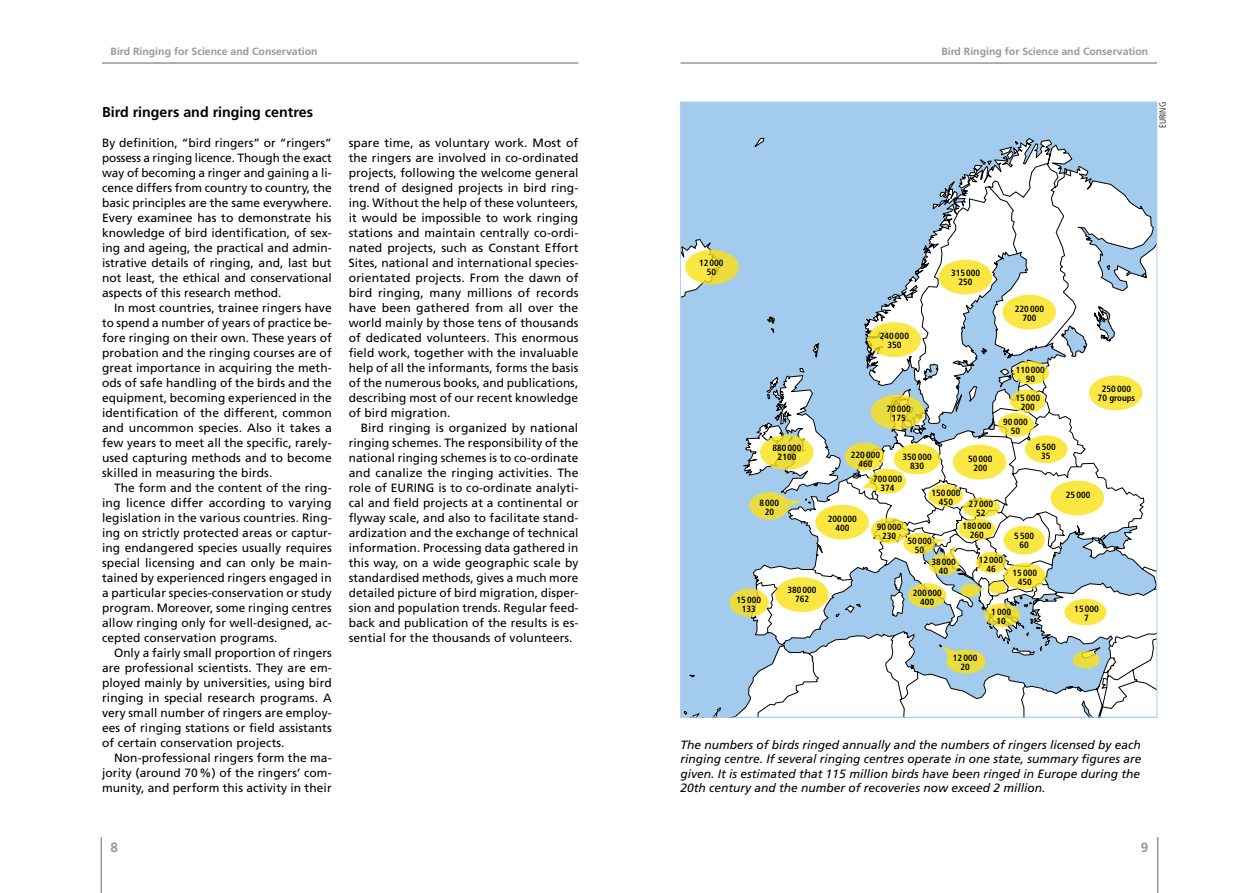
<style>
.page{position:relative;width:1259px;height:893px;background:#fff}
.page>*{position:absolute;margin:0;border:0;box-sizing:border-box;transform-origin:0 0}
.t1{font:700 14.25px "Frutiger";color:#000}
.t2{font:700 13.5px "Frutiger";color:#979898}
.t3{font:12px/15px "Frutiger";letter-spacing:.01em;color:#000;text-align:justify}
.t4{font:italic 12px/14.4px "Frutiger";color:#000;text-align:justify}
.t5{font:700 10.5px "Frutiger";color:#979898}
.t6{font:700 condensed 9px/9px "Frutiger";color:#000;text-align:center}
.t7{font:300 condensed 9px "Frutiger";color:#000}
</style>
<div class="page">
<svg style="left:680px;top:102px;width:477px;height:615px"></svg>
<svg style="left:1013px;top:361px;width:36px;height:23px"></svg>
<svg style="left:1009px;top:389px;width:36px;height:23px"></svg>
<svg style="left:997px;top:413px;width:37px;height:24px"></svg>
<div style="left:893px;top:444px;width:47px;height:30px;background:#fbe743;border-radius:50%"></div>
<div style="left:1024px;top:435px;width:43px;height:28px;background:#fbe743;border-radius:50%"></div>
<div style="left:1050px;top:480px;width:54px;height:35px;background:#fbe743;border-radius:50%"></div>
<svg style="left:1073px;top:651px;width:26px;height:18px"></svg>
<svg style="left:928px;top:484px;width:35px;height:23px"></svg>
<div style="left:1003px;top:526px;width:42px;height:29px;background:#fbe743;border-radius:50%"></div>
<svg style="left:988px;top:581px;width:18px;height:13px"></svg>
<hr style="left:101px;top:837px;width:1px;height:56px;background:#979898">
<hr style="left:102px;top:62px;width:476px;height:2px;background:#979898">
<hr style="left:1157px;top:837px;width:1px;height:56px;background:#979898">
<hr style="left:680px;top:62px;width:477px;height:2px;background:#979898">
<p class="t5" style="left:111px;top:45px;width:208px">Bird Ringing for Science and Conservation</p>
<p class="t5" style="left:941px;top:45px;width:208px">Bird Ringing for Science and Conservation</p>
<p class="t1" style="left:102px;top:104px;width:212px">Bird ringers and ringing centres</p>
<p class="t7" style="left:1157px;top:128px;width:28px;rotate:-90deg">EURING</p>
<p class="t3" style="left:102px;top:135px;width:231px">By definition, “bird ringers” or “ringers” possess a ringing licence. Though the exact way of becoming a ringer and gaining a li&shy;cence differs from country to country, the basic principles are the same everywhere.<br>Every examinee has to demonstrate his knowledge of bird identification, of sex&shy;ing and ageing, the practical and admin&shy;istrative details of ringing, and, last but not least, the ethical and conservational aspects of this research method.</p>
<p class="t3" style="left:102px;top:300px;width:231px;text-indent:12px">In most countries, trainee ringers have to spend a number of years of practice be&shy;fore ringing on their own. These years of probation and the ringing courses are of great importance in acquiring the meth&shy;ods of safe handling of the birds and the equipment, becoming experienced in the identification of the different, common and uncommon species. Also it takes a few years to meet all the specific, rarely&shy;used capturing methods and to become skilled in measuring the birds.</p>
<p class="t3" style="left:102px;top:480px;width:231px;text-indent:12px">The form and the content of the ring&shy;ing licence differ according to varying legislation in the various countries. Ring&shy;ing on strictly protected areas or captur&shy;ing endangered species usually requires special licensing and can only be main&shy;tained by experienced ringers engaged in a particular species-conservation or study program. Moreover, some ringing centres allow ringing only for well-designed, ac&shy;cepted conservation programs.</p>
<p class="t3" style="left:102px;top:645px;width:231px;text-indent:12px">Only a fairly small proportion of ringers are professional scientists. They are em&shy;ployed mainly by universities, using bird ringing in special research programs. A very small number of ringers are employ&shy;ees of ringing stations or field assistants of certain conservation projects.</p>
<p class="t3" style="left:102px;top:750px;width:231px;text-indent:12px">Non-professional ringers form the ma&shy;jority (around 70%) of the ringers’ com&shy;munity, and perform this activity in their</p>
<p class="t3" style="left:349px;top:135px;width:231px">spare time, as voluntary work. Most of the ringers are involved in co-ordinated projects, following the welcome general trend of designed projects in bird ring&shy;ing. Without the help of these volunteers, it would be impossible to work ringing stations and maintain centrally co-ordi&shy;nated projects, such as Constant Effort Sites, national and international species&shy;orientated projects. From the dawn of bird ringing, many millions of records have been gathered from all over the world mainly by those tens of thousands of dedicated volunteers. This enormous field work, together with the invaluable help of all the informants, forms the basis of the numerous books, and publications, describing most of our recent knowledge of bird migration.</p>
<p class="t3" style="left:349px;top:420px;width:231px;text-indent:12px">Bird ringing is organized by national ringing schemes. The responsibility of the national ringing schemes is to co-ordinate and canalize the ringing activities. The role of EURING is to co-ordinate analyti&shy;cal and field projects at a continental or flyway scale, and also to facilitate stand&shy;ardization and the exchange of technical information. Processing data gathered in this way, on a wide geographic scale by standardised methods, gives a much more detailed picture of bird migration, disper&shy;sion and population trends. Regular feed&shy;back and publication of the results is es&shy;sential for the thousands of volunteers.</p>
<p class="t2" style="left:111px;top:839px;width:9px">8</p>
<p class="t6" style="left:699px;top:258px;width:26px">12000<br>50</p>
<p class="t6" style="left:951px;top:269px;width:31px">315000<br>250</p>
<p class="t6" style="left:1015px;top:305px;width:31px">220000<br>700</p>
<p class="t6" style="left:880px;top:331px;width:31px">240000<br>350</p>
<p class="t6" style="left:1015px;top:365px;width:31px">110000<br>90</p>
<p class="t6" style="left:886px;top:404px;width:26px">70000<br>175</p>
<p class="t6" style="left:1015px;top:393px;width:26px">15000<br>200</p>
<p class="t6" style="left:1003px;top:417px;width:26px">90000<br>50</p>
<p class="t6" style="left:1097px;top:384px;width:39px">250000<br>70 groups</p>
<p class="t6" style="left:772px;top:443px;width:31px">880000<br>2100</p>
<p class="t6" style="left:851px;top:450px;width:31px">220000<br>460</p>
<p class="t6" style="left:902px;top:452px;width:31px">350000<br>830</p>
<p class="t6" style="left:968px;top:455px;width:26px">50000<br>200</p>
<p class="t6" style="left:1036px;top:442px;width:21px">6500<br>35</p>
<p class="t6" style="left:759px;top:498px;width:21px">8000<br>20</p>
<p class="t6" style="left:827px;top:514px;width:31px">200000<br>400</p>
<p class="t6" style="left:873px;top:474px;width:31px">700000<br>374</p>
<p class="t6" style="left:931px;top:489px;width:31px">150000</p>
<p class="t6" style="left:1066px;top:490px;width:26px">25000</p>
<p class="t6" style="left:939px;top:498px;width:16px">450</p>
<p class="t6" style="left:1014px;top:532px;width:21px">5500<br>60</p>
<p class="t6" style="left:968px;top:500px;width:26px">27000<br>52</p>
<p class="t6" style="left:962px;top:522px;width:31px">180000<br>260</p>
<p class="t6" style="left:877px;top:522px;width:26px">90000<br>230</p>
<p class="t6" style="left:907px;top:537px;width:26px">50000<br>50</p>
<p class="t6" style="left:736px;top:595px;width:26px">15000<br>133</p>
<p class="t6" style="left:787px;top:586px;width:31px">380000<br>762</p>
<p class="t6" style="left:931px;top:557px;width:26px">38000<br>40</p>
<p class="t6" style="left:912px;top:588px;width:31px">200000<br>400</p>
<p class="t6" style="left:978px;top:555px;width:26px">12000<br>46</p>
<p class="t6" style="left:1012px;top:568px;width:26px">15000<br>450</p>
<p class="t6" style="left:991px;top:607px;width:21px">1000<br>10</p>
<p class="t6" style="left:1074px;top:605px;width:26px">15000<br>7</p>
<p class="t6" style="left:953px;top:654px;width:26px">12000<br>20</p>
<p class="t4" style="left:680px;top:737px;width:462px">The numbers of birds ringed annually and the numbers of ringers licensed by each ringing centre. If several ringing centres operate in one state, summary figures are given. It is estimated that 115 million birds have been ringed in Europe during the 20th century and the number of recoveries now exceed 2 million.</p>
<p class="t2" style="left:1141px;top:839px;width:9px">9</p>
</div>
